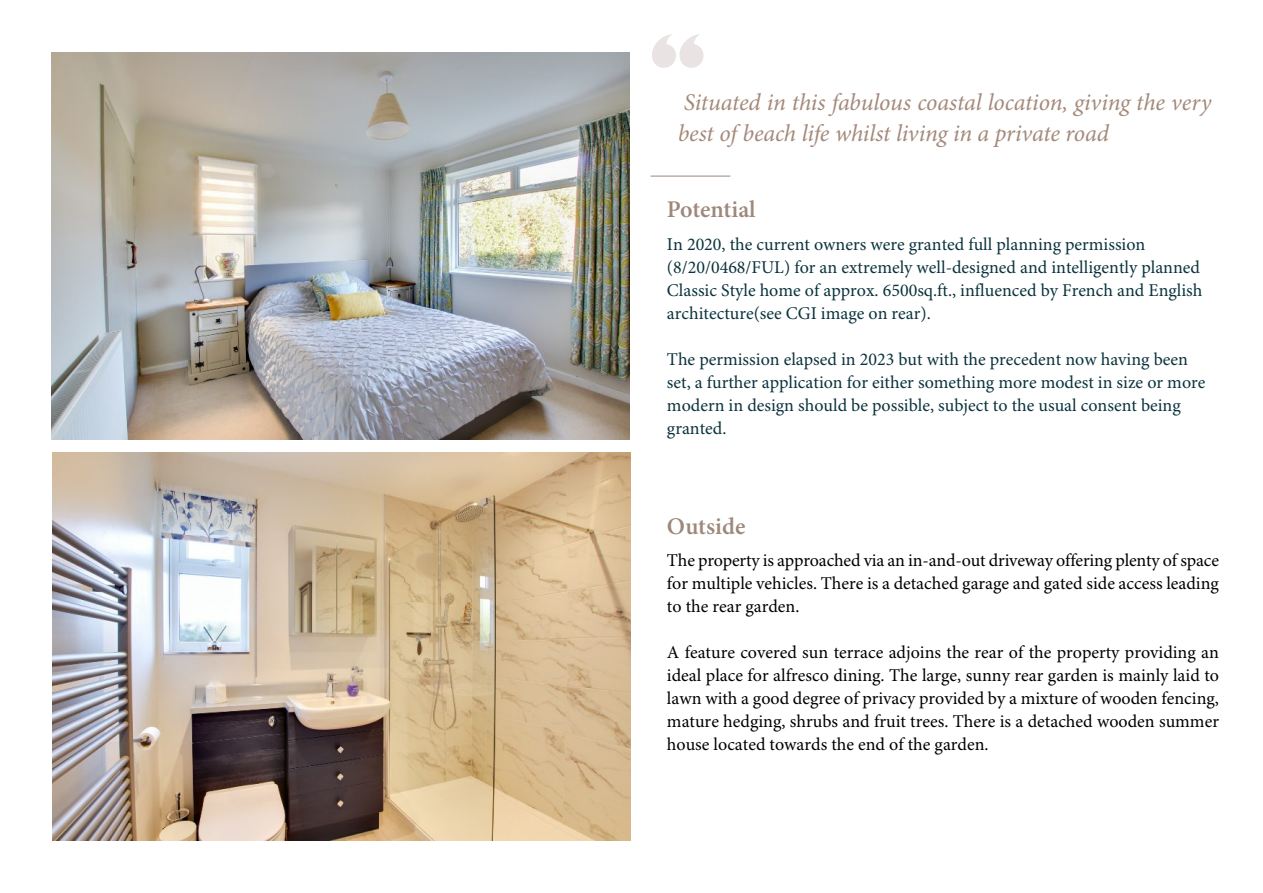
<style>
.page{position:relative;width:1263px;height:893px;background:#fff}
.page>*{position:absolute;margin:0;border:0;box-sizing:border-box;transform-origin:0 0}
.t1{font:italic 24px/30.8px "Minion Pro";letter-spacing:-.01em;color:#a4897a}
.t2{font:600 24px "Minion Pro";color:#9e887b}
.t3{font:18px/23px "Minion Pro";color:#000;text-align:justify}
.t4{font:18px/23px "Minion Pro";color:#0b333d}
</style>
<div class="page">
<svg style="left:652px;top:34px;width:51px;height:34px"></svg>
<img style="left:52px;top:52px;width:578px;height:388px">
<img style="left:52px;top:453px;width:579px;height:387px">
<hr style="left:650px;top:176px;width:80px;height:1px;background:#9e887b">
<h1 class="t1" style="left:678px;top:89px;width:535px">Situated in this fabulous coastal location, giving the very best of beach life whilst living in a private road</h1>
<h1 class="t2" style="left:667px;top:200px;width:90px">Potential</h1>
<p class="t4" style="left:667px;top:234px;width:537px">In 2020, the current owners were granted full planning permission (8/20/0468/FUL) for an extremely well-designed and intelligently planned Classic Style home of approx. 6500sq.ft., influenced by French and English architecture(see CGI image on rear).</p>
<p class="t4" style="left:667px;top:349px;width:540px">The permission elapsed in 2023 but with the precedent now having been set, a further application for either something more modest in size or more modern in design should be possible, subject to the usual consent being granted.</p>
<h1 class="t2" style="left:667px;top:517px;width:80px">Outside</h1>
<p class="t3" style="left:667px;top:551px;width:554px">The property is approached via an in-and-out driveway offering plenty of space for multiple vehicles. There is a detached garage and gated side access leading to the rear garden.</p>
<p class="t3" style="left:667px;top:643px;width:553px">A feature covered sun terrace adjoins the rear of the property providing an ideal place for alfresco dining. The large, sunny rear garden is mainly laid to lawn with a good degree of privacy provided by a mixture of wooden fencing, mature hedging, shrubs and fruit trees. There is a detached wooden summer house located towards the end of the garden.</p>
</div>
